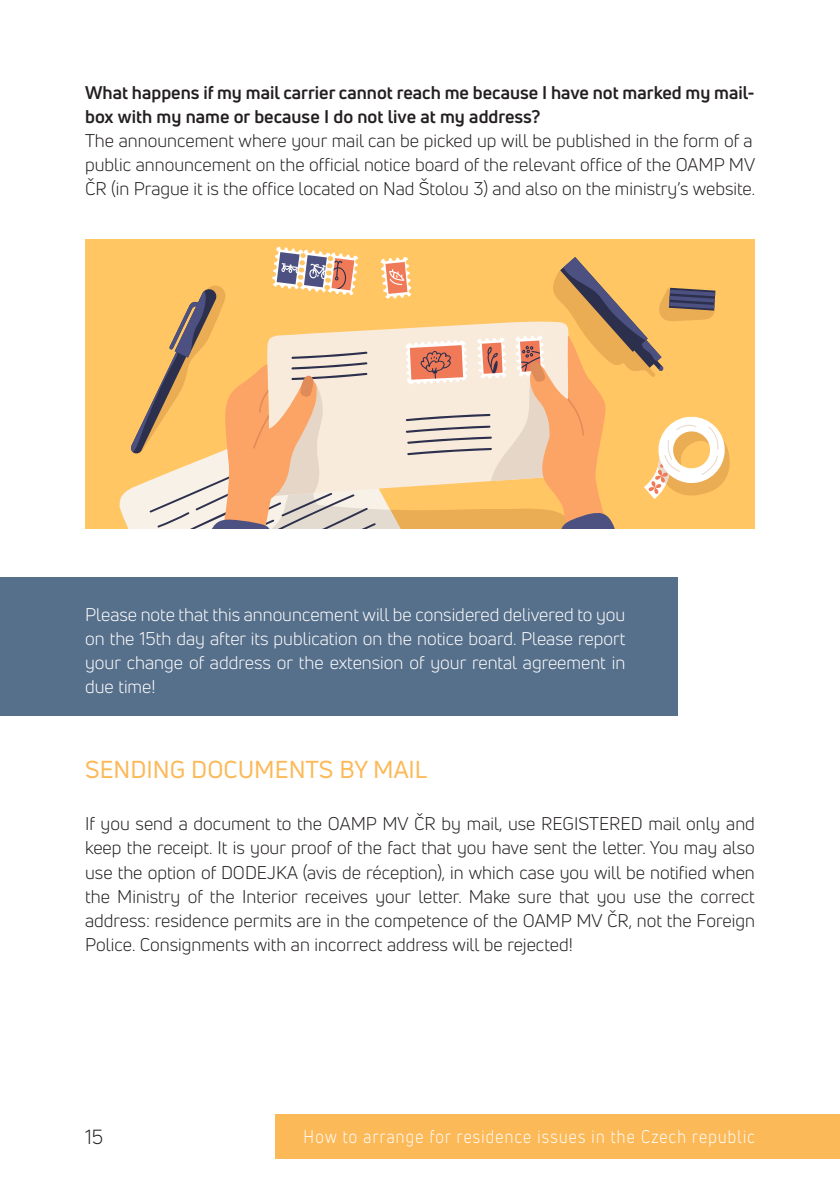
<style>
.page{position:relative;width:840px;height:1191px;background:#fff}
.page>*{position:absolute;margin:0;border:0;box-sizing:border-box;transform-origin:0 0}
.t1{font:24px "Uni Neue";color:#fcb958}
.t2{font:20px "Uni Neue";color:#231f20}
.t3{font:18px/24px "Uni Neue";color:#231f20}
.t4{font:18px/24px "Uni Neue";color:#fff;text-align:justify}
.t5{font:700 18px/24px "Uni Neue";color:#231f20}
.t6{font:18px "Uni Neue";letter-spacing:.08em;color:#fff;scale:.87 1}
</style>
<div class="page">
<div style="left:275px;top:1114px;width:564px;height:44px;background:#fcb958"></div>
<div style="left:0;top:577px;width:677px;height:139px;background:#566f8a"></div>
<div style="left:85px;top:239px;width:669px;height:289px;background:#ffc663"></div>
<svg style="left:119px;top:247px;width:610px;height:281px"></svg>
<p class="t5" style="left:85px;top:80px;width:670px">What happens if my mail carrier cannot reach me because I have not marked my mail&shy;box with my name or because I do not live at my address?</p>
<p class="t3" style="left:85px;top:128px;width:668px">The announcement where your mail can be picked up will be published in the form of a</p>
<p class="t3" style="left:85px;top:152px;width:671px">public announcement on the official notice board of the relevant office of the OAMP MV<br>ČR (in Prague it is the office located on Nad Štolou 3) and also on the ministry’s website.</p>
<p class="t4" style="left:85px;top:603px;width:541px">Please note that this announcement will be considered delivered to you on the 15th day after its publication on the notice board. Please report your change of address or the extension of your rental agreement in due time!</p>
<p class="t1" style="left:85px;top:754px;width:343px">SENDING DOCUMENTS BY MAIL</p>
<p class="t3" style="left:85px;top:812px;width:671px;text-align:justify">If you send a document to the OAMP MV ČR by mail, use REGISTERED mail only and keep the receipt. It is your proof of the fact that you have sent the letter. You may also use the option of DODEJKA (avis de réception), in which case you will be notified when the Ministry of the Interior receives your letter. Make sure that you use the correct address: residence permits are in the competence of the OAMP MV ČR, not the Foreign Police. Consignments with an incorrect address will be rejected!</p>
<p class="t2" style="left:85px;top:1125px;width:20px">15</p>
<p class="t6" style="left:303px;top:1125px;width:520px">How to arrange for residence issues in the Czech republic</p>
</div>
